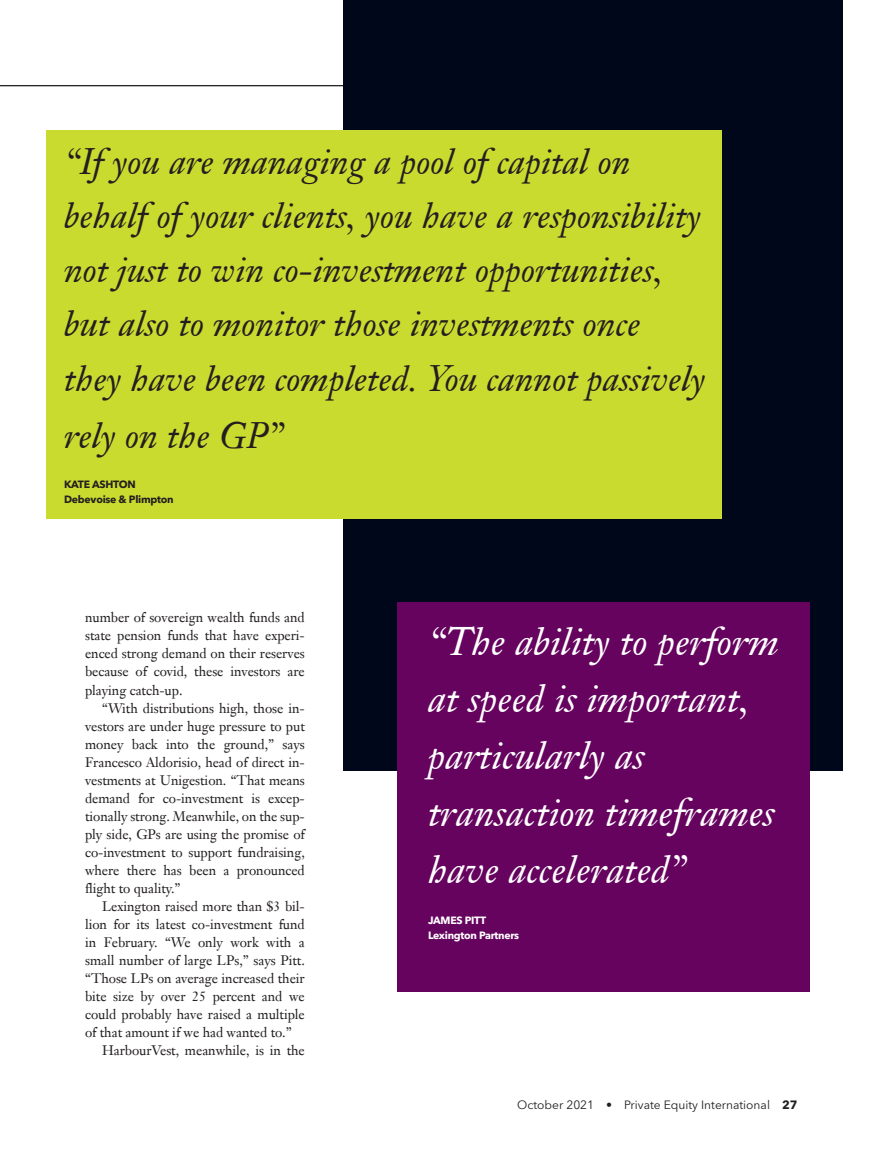
<style>
.page{position:relative;width:872px;height:1149px;background:#fff}
.page>*{position:absolute;margin:0;border:0;box-sizing:border-box;transform-origin:0 0}
.J2_Analysis_Quote_la{font:italic 39px/57px "Janson Text LT Pro";color:#fff}
.J2_Analysis_Quote_la-2{font:italic 36px/54.6px "Janson Text LT Pro";color:#231f20}
.G__Analysis_Body_Ind{font:13.5px/18px "Janson Text LT Pro";letter-spacing:-.005em;color:#231f20;text-align:justify}
.t1{font:12px "Avenir Next LT Pro";color:#231f20}
.M_Analysis_quote_Com{font:700 10.5px "Avenir Next LT Pro";letter-spacing:-.025em;color:#231f20}
.M_Analysis_quote_Com-2{font:700 10.5px "Avenir Next LT Pro";letter-spacing:-.025em;color:#fff}
.K_Analysis_quote_nam{font:700 10.5px "Avenir Next LT Pro";letter-spacing:-.025em;color:#231f20}
.K_Analysis_quote_nam-2{font:700 10.5px "Avenir Next LT Pro";letter-spacing:-.025em;color:#fff}
.s1{font-weight:700}
</style>
<div class="page">
<hr style="left:0;top:85px;width:787px;height:1px;background:#231f20">
<div style="left:343px;top:0;width:500px;height:769px;background:#01071a"></div>
<div style="left:46px;top:130px;width:675px;height:388px;background:#cadb2f"></div>
<div style="left:397px;top:601px;width:413px;height:390px;background:#65035f"></div>
<p class="J2_Analysis_Quote_la-2" style="left:64px;top:134px;width:643px">“If you are managing a pool of capital on behalf of your clients, you have a responsibility not just to win co-investment opportunities, but also to monitor those investments once they have been completed. You cannot passively rely on the GP”</p>
<p class="K_Analysis_quote_nam" style="left:64px;top:478px;width:73px">KATE ASHTON</p>
<p class="M_Analysis_quote_Com" style="left:64px;top:493px;width:111px">Debevoise &amp; Plimpton</p>
<p class="G__Analysis_Body_Ind" style="left:85px;top:608px;width:221px">number of sovereign wealth funds and state pension funds that have experi&shy;enced strong demand on their reserves because of covid, these investors are playing catch-up.</p>
<p class="G__Analysis_Body_Ind" style="left:85px;top:698px;width:221px;text-indent:17px">“With distributions high, those in&shy;vestors are under huge pressure to put money back into the ground,” says Francesco Aldorisio, head of direct in&shy;vestments at Unigestion. “That means demand for co-investment is excep&shy;tionally strong. Meanwhile, on the sup&shy;ply side, GPs are using the promise of co-investment to support fundraising, where there has been a pronounced flight to quality.”</p>
<p class="G__Analysis_Body_Ind" style="left:85px;top:896px;width:221px;text-indent:17px">Lexington raised more than $3 bil&shy;lion for its latest co-investment fund in February. “We only work with a small number of large LPs,” says Pitt. “Those LPs on average increased their bite size by over 25 percent and we could probably have raised a multiple of that amount if we had wanted to.”</p>
<p class="G__Analysis_Body_Ind" style="left:102px;top:1040px;width:204px">HarbourVest, meanwhile, is in the</p>
<p class="J2_Analysis_Quote_la" style="left:428px;top:613px;width:352px">“The ability to perform at speed is important, particularly as transaction timeframes have accelerated”</p>
<p class="K_Analysis_quote_nam-2" style="left:428px;top:913px;width:60px">JAMES PITT</p>
<p class="M_Analysis_quote_Com-2" style="left:428px;top:928px;width:93px">Lexington Partners</p>
<p class="t1" style="left:517px;top:1097px;width:282px">October 2021 • Private Equity International <span class="s1">27</span></p>
</div>
